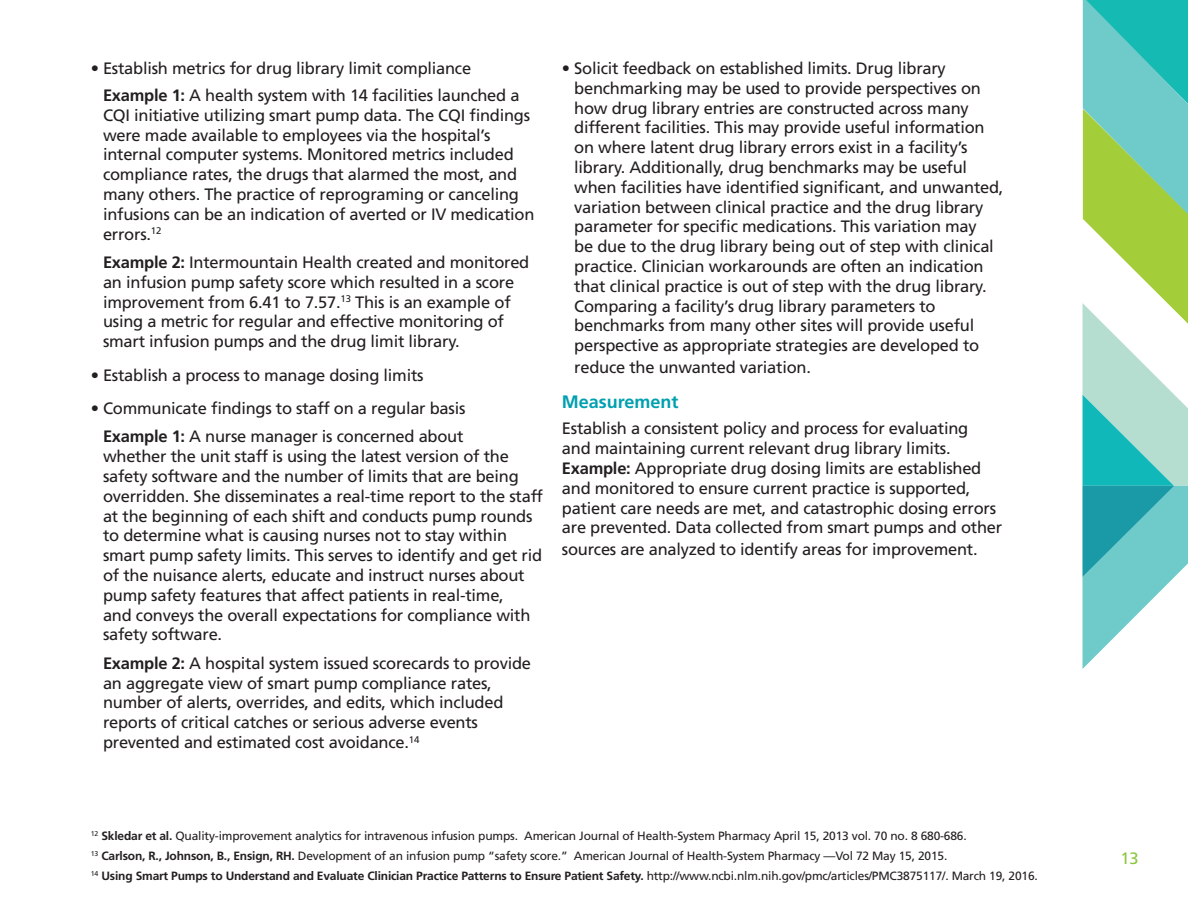
<style>
.page{position:relative;width:1188px;height:918px;background:#fff}
.page>*{position:absolute;margin:0;border:0;box-sizing:border-box;transform-origin:0 0}
.t1{font:700 18px "Frutiger";color:#00a0b0}
.t2{font:16.5px/19.8px "Frutiger";letter-spacing:-.015em;color:#231f20}
.t3{font:16.5px "Frutiger";color:#8bc63e}
.t4{font:12px "Frutiger";letter-spacing:-.015em;color:#231f20}
.t5{font:700 12px "Frutiger";letter-spacing:-.015em;color:#231f20}
.s1{font-weight:700}
.s2{font-weight:400}
</style>
<div class="page">
<svg style="left:1083px;top:0;width:105px;height:669px"></svg>
<p class="t2" style="left:103px;top:55px;width:418px;line-height:27px;text-indent:-12px">• Establish metrics for drug library limit compliance<br><span class="s1">Example 1:</span> A health system with 14 facilities launched a</p>
<p class="t2" style="left:103px;top:105px;width:433px">CQI initiative utilizing smart pump data. The CQI findings were made available to employees via the hospital’s internal computer systems. Monitored metrics included compliance rates, the drugs that alarmed the most, and many others. The practice of reprograming or canceling infusions can be an indication of averted or IV medication errors.<sup>12</sup></p>
<p class="t2" style="left:103px;top:252px;width:428px"><span class="s1">Example 2:</span> Intermountain Health created and monitored an infusion pump safety score which resulted in a score improvement from 6.41 to 7.57.<sup>13</sup> This is an example of using a metric for regular and effective monitoring of smart infusion pumps and the drug limit library.</p>
<p class="t2" style="left:91px;top:365px;width:334px">• Establish a process to manage dosing limits</p>
<p class="t2" style="left:91px;top:394px;width:376px;line-height:28.5px;text-align:right">• Communicate findings to staff on a regular basis<br><span class="s1">Example 1:</span> A nurse manager is concerned about</p>
<p class="t2" style="left:103px;top:447px;width:441px">whether the unit staff is using the latest version of the safety software and the number of limits that are being overridden. She disseminates a real-time report to the staff at the beginning of each shift and conducts pump rounds to determine what is causing nurses not to stay within smart pump safety limits. This serves to identify and get rid of the nuisance alerts, educate and instruct nurses about pump safety features that affect patients in real-time,<br>and conveys the overall expectations for compliance with safety software.</p>
<p class="t2" style="left:103px;top:653px;width:430px"><span class="s1">Example 2:</span> A hospital system issued scorecards to provide an aggregate view of smart pump compliance rates, number of alerts, overrides, and edits, which included reports of critical catches or serious adverse events prevented and estimated cost avoidance.<sup>14</sup></p>
<p class="t2" style="left:574px;top:58px;width:431px;text-indent:-12px">• Solicit feedback on established limits. Drug library benchmarking may be used to provide perspectives on how drug library entries are constructed across many different facilities. This may provide useful information on where latent drug library errors exist in a facility’s library. Additionally, drug benchmarks may be useful when facilities have identified significant, and unwanted, variation between clinical practice and the drug library parameter for specific medications. This variation may<br>be due to the drug library being out of step with clinical practice. Clinician workarounds are often an indication that clinical practice is out of step with the drug library.<br>Comparing a facility’s drug library parameters to benchmarks from many other sites will provide useful perspective as appropriate strategies are developed to</p>
<p class="t2" style="left:574px;top:357px;width:238px">reduce the unwanted variation.</p>
<p class="t1" style="left:562px;top:391px;width:118px">Measurement</p>
<p class="t2" style="left:562px;top:419px;width:442px">Establish a consistent policy and process for evaluating<br>and maintaining current relevant drug library limits.<br><span class="s1">Example:</span> Appropriate drug dosing limits are established and monitored to ensure current practice is supported, patient care needs are met, and catastrophic dosing errors are prevented. Data collected from smart pumps and other</p>
<p class="t2" style="left:562px;top:539px;width:417px">sources are analyzed to identify areas for improvement.</p>
<p class="t4" style="left:91px;top:828px;width:878px"><sup>12</sup> <span class="s1">Skledar et al.</span> Quality-improvement analytics for intravenous infusion pumps. American Journal of Health-System Pharmacy April 15, 2013 vol. 70 no. 8 680-686.</p>
<p class="t4" style="left:91px;top:849px;width:858px"><sup>13</sup> <span class="s1">Carlson, R., Johnson, B., Ensign, RH.</span> Development of an infusion pump “safety score.” American Journal of Health-System Pharmacy —Vol 72 May 15, 2015.</p>
<p class="t5" style="left:91px;top:869px;width:949px"><sup>14</sup> Using Smart Pumps to Understand and Evaluate Clinician Practice Patterns to Ensure Patient Safety. <span class="s2">http://www.ncbi.nlm.nih.gov/pmc/articles/PMC3875117/. March 19, 2016.</span></p>
<p class="t3" style="left:1120px;top:849px;width:20px">13</p>
</div>
